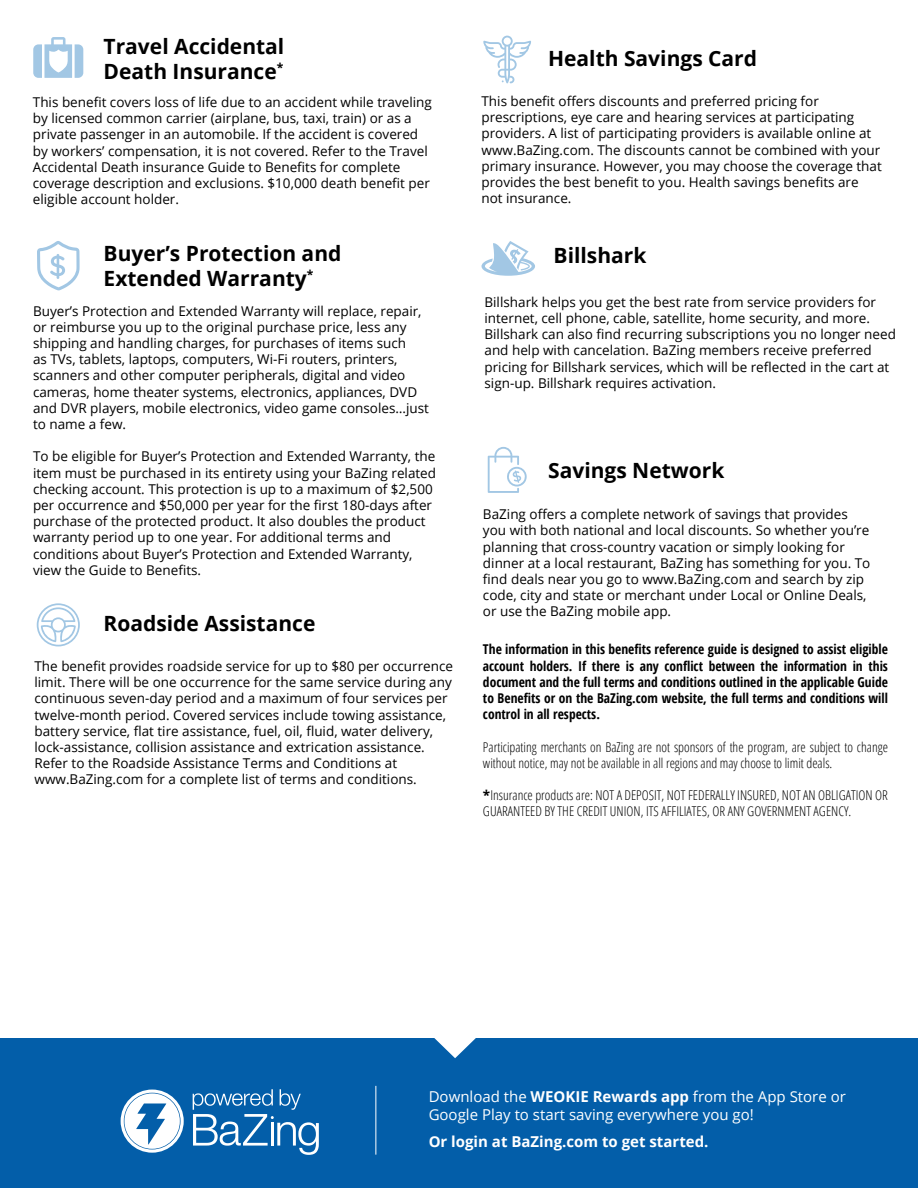
<style>
.page{position:relative;width:918px;height:1188px;background:#fff}
.page>*{position:absolute;margin:0;border:0;box-sizing:border-box;transform-origin:0 0}
.t1{font:700 21px/25.2px "Open Sans";color:#000}
.t2{font:15px/18px "Open Sans";color:#fff}
.t3{font:700 15px "Open Sans";color:#fff}
.t4{font:13.5px/16.2px "Open Sans";color:#000}
.t5{font:700 condensed 13.5px/16.2px "Open Sans";color:#000;text-align:justify}
.t6{font:300 condensed 13.5px/16.2px "Open Sans";color:#000}
.s1{font-weight:700;font-stretch:normal}
.s2{font-weight:700}
</style>
<div class="page">
<svg style="left:482px;top:241px;width:53px;height:35px"></svg>
<svg style="left:483px;top:36px;width:48px;height:47px"></svg>
<svg style="left:33px;top:37px;width:50px;height:41px"></svg>
<svg style="left:488px;top:447px;width:39px;height:46px"></svg>
<svg style="left:37px;top:603px;width:43px;height:43px"></svg>
<svg style="left:37px;top:241px;width:43px;height:49px"></svg>
<div style="left:0;top:1038px;width:918px;height:150px;background:#035ea9"></div>
<svg style="left:121px;top:1090px;width:63px;height:63px"></svg>
<svg style="left:193px;top:1089px;width:126px;height:66px"></svg>
<hr style="left:375px;top:1086px;width:1px;height:69px;background:#fff">
<svg style="left:434px;top:1038px;width:42px;height:20px"></svg>
<h1 class="t1" style="left:104px;top:33px;width:182px">Travel Accidental<br>Death Insurance<sup>*</sup></h1>
<p class="t4" style="left:33px;top:93px;width:401px">This benefit covers loss of life due to an accident while traveling by licensed common carrier (airplane, bus, taxi, train) or as a private passenger in an automobile. If the accident is covered by workers’ compensation, it is not covered. Refer to the Travel Accidental Death insurance Guide to Benefits for complete coverage description and exclusions. $10,000 death benefit per eligible account holder.</p>
<h1 class="t1" style="left:104px;top:240px;width:239px">Buyer’s Protection and<br>Extended Warranty<sup>*</sup></h1>
<p class="t4" style="left:33px;top:302px;width:397px">Buyer’s Protection and Extended Warranty will replace, repair, or reimburse you up to the original purchase price, less any shipping and handling charges, for purchases of items such<br>as TVs, tablets, laptops, computers, Wi-Fi routers, printers, scanners and other computer peripherals, digital and video cameras, home theater systems, electronics, appliances, DVD and DVR players, mobile electronics, video game consoles…just to name a few.</p>
<p class="t4" style="left:33px;top:448px;width:405px">To be eligible for Buyer’s Protection and Extended Warranty, the item must be purchased in its entirety using your BaZing related checking account. This protection is up to a maximum of $2,500 per occurrence and $50,000 per year for the first 180-days after purchase of the protected product. It also doubles the product warranty period up to one year. For additional terms and conditions about Buyer’s Protection and Extended Warranty, view the Guide to Benefits.</p>
<h1 class="t1" style="left:104px;top:611px;width:213px">Roadside Assistance</h1>
<p class="t4" style="left:35px;top:658px;width:420px">The benefit provides roadside service for up to $80 per occurrence limit. There will be one occurrence for the same service during any continuous seven-day period and a maximum of four services per twelve-month period. Covered services include towing assistance, battery service, flat tire assistance, fuel, oil, fluid, water delivery, lock-assistance, collision assistance and extrication assistance.<br>Refer to the Roadside Assistance Terms and Conditions at www.BaZing.com for a complete list of terms and conditions.</p>
<h1 class="t1" style="left:548px;top:45px;width:210px">Health Savings Card</h1>
<p class="t4" style="left:482px;top:92px;width:402px">This benefit offers discounts and preferred pricing for prescriptions, eye care and hearing services at participating providers. A list of participating providers is available online at www.BaZing.com. The discounts cannot be combined with your primary insurance. However, you may choose the coverage that provides the best benefit to you. Health savings benefits are not insurance.</p>
<h1 class="t1" style="left:554px;top:242px;width:94px">Billshark</h1>
<p class="t4" style="left:484px;top:294px;width:413px">Billshark helps you get the best rate from service providers for internet, cell phone, cable, satellite, home security, and more.<br>Billshark can also find recurring subscriptions you no longer need and help with cancelation. BaZing members receive preferred pricing for Billshark services, which will be reflected in the cart at sign-up. Billshark requires activation.</p>
<h1 class="t1" style="left:548px;top:457px;width:178px">Savings Network</h1>
<p class="t4" style="left:483px;top:505px;width:389px">BaZing offers a complete network of savings that provides you with both national and local discounts. So whether you’re planning that cross-country vacation or simply looking for dinner at a local restaurant, BaZing has something for you. To find deals near you go to www.BaZing.com and search by zip code, city and state or merchant under Local or Online Deals, or use the BaZing mobile app.</p>
<p class="t5" style="left:483px;top:641px;width:407px">The information in this benefits reference guide is designed to assist eligible account holders. If there is any conflict between the information in this document and the full terms and conditions outlined in the applicable Guide to Benefits or on the BaZing.com website, the full terms and conditions will control in all respects.</p>
<p class="t6" style="left:483px;top:738px;width:406px">Participating merchants on BaZing are not sponsors of the program, are subject to change without notice, may not be available in all regions and may choose to limit deals.</p>
<p class="t6" style="left:483px;top:787px;width:407px"><span class="s1">*</span>Insurance products are: NOT A DEPOSIT, NOT FEDERALLY INSURED, NOT AN OBLIGATION OR<br>GUARANTEED BY THE CREDIT UNION, ITS AFFILIATES, OR ANY GOVERNMENT AGENCY.</p>
<p class="t2" style="left:429px;top:1087px;width:419px">Download the <span class="s2">WEOKIE Rewards app</span> from the App Store or<br>Google Play to start saving everywhere you go!</p>
<p class="t3" style="left:429px;top:1131px;width:281px">Or login at BaZing.com to get started.</p>
</div>
